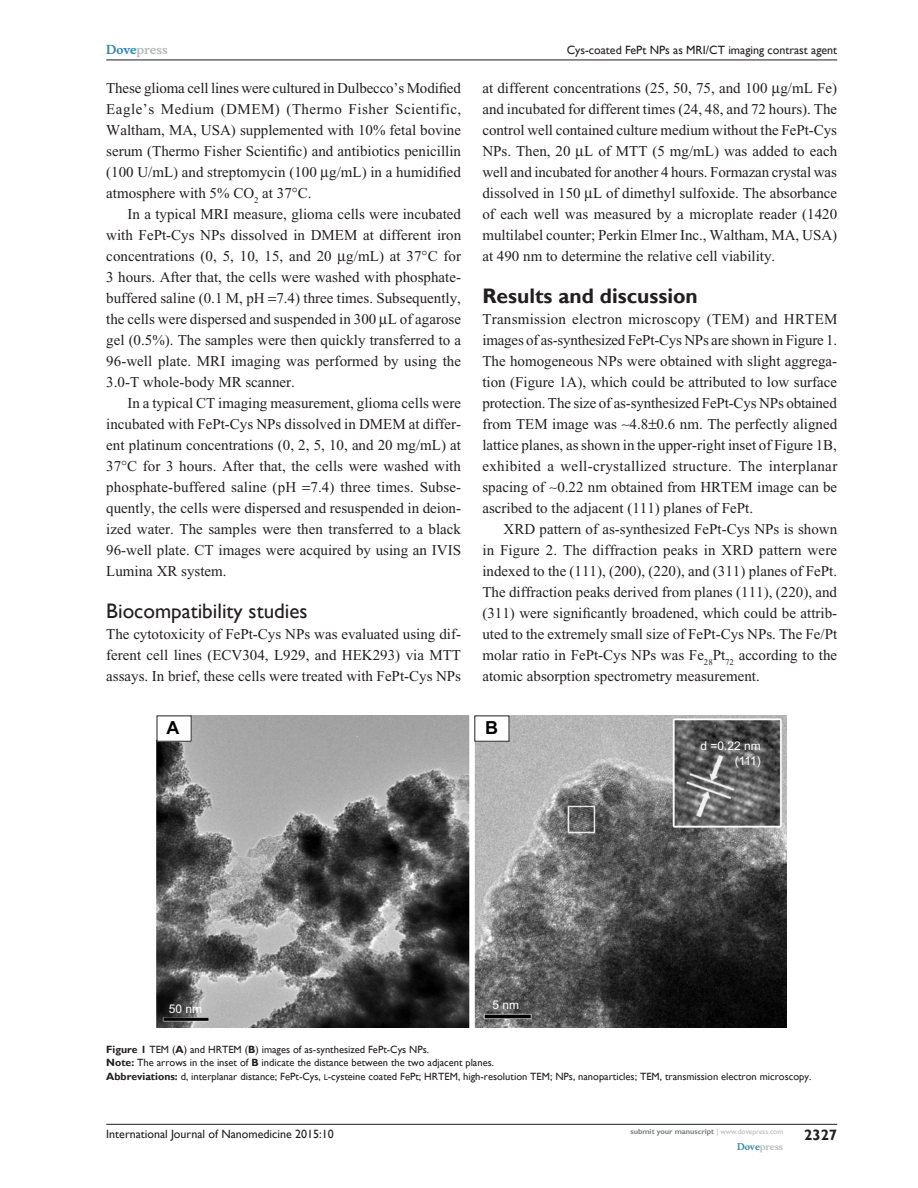
<style>
.page{position:relative;width:918px;height:1188px;background:#fff}
.page>*{position:absolute;margin:0;border:0;box-sizing:border-box;transform-origin:0 0}
.t1{font:21px "Gill Sans";color:#231f20}
.t2{font:700 21px "Gill Sans";color:#231f20}
.t3{font:700 18px "Arial";color:#000}
.TxF{font:15px/21px "Times New Roman";color:#231f20;text-align:justify}
.Tx{font:15px/21px "Times New Roman";color:#231f20;text-align:justify}
.RunFolio-R{font:700 15px "Gill Sans";color:#231f20}
.RunH-R{font:12px "Gill Sans";color:#231f20}
.RunF-R{font:12px "Gill Sans";color:#231f20}
.t4{font:12px/14.4px "Arial";color:#fff;text-align:right}
.RunH-Brand-R{font:700 12px "Musee";color:#b8b9bc}
.FigSNRI{font:10.5px "Gill Sans";color:#231f20}
.FigC{font:10.5px "Gill Sans";color:#231f20}
.RunF-Brand-R{font:700 9px "Musee";color:#b8b9bc}
.RunF-SubmityourMS-R{font:700 7.5px "Gill Sans";color:#808285}
.s1{color:#3485ae}
.s2{font-weight:700}
.s3{font-family:"Gill Sans MT SC800";font-size:8.4px}
.s4{font-weight:400;color:#b8b9bc}
</style>
<div class="page">
<hr style="left:106px;top:1124px;width:731px;height:1px;background:#231f20">
<hr style="left:106px;top:60px;width:731px;height:1px;background:#231f20">
<img style="left:157px;top:716px;width:630px;height:311px">
<div style="left:157px;top:716px;width:34px;height:25px;background:#fff"></div>
<div style="left:157px;top:716px;width:35px;height:26px;border:1px solid #231f20"></div>
<div style="left:475px;top:716px;width:34px;height:25px;background:#fff"></div>
<div style="left:474px;top:716px;width:35px;height:26px;border:1px solid #231f20"></div>
<p class="RunH-Brand-R" style="left:106px;top:43px;width:63px"><span class="s1">Dove</span>press</p>
<p class="TxF" style="left:106px;top:77px;width:357px">These glioma cell lines were cultured in Dulbecco’s Modified Eagle’s Medium (DMEM) (Thermo Fisher Scientific, Waltham, MA, USA) supplemented with 10% fetal bovine serum (Thermo Fisher Scientific) and antibiotics penicillin (100 U/mL) and streptomycin (100 g/mL) in a humidified atmosphere with 5% CO<sub>2</sub> at 37 C.</p>
<p class="Tx" style="left:106px;top:203px;width:356px;text-indent:21px">In a typical MRI measure, glioma cells were incubated with FePt-Cys NPs dissolved in DMEM at different iron concentrations (0, 5, 10, 15, and 20 g/mL) at 37 C for 3 hours. After that, the cells were washed with phosphate&shy;buffered saline (0.1 M, pH 7.4) three times. Subsequently, the cells were dispersed and suspended in 300 L of agarose gel (0.5%). The samples were then quickly transferred to a 96-well plate. MRI imaging was performed by using the 3.0-T whole-body MR scanner.</p>
<p class="Tx" style="left:106px;top:392px;width:356px;text-indent:21px">In a typical CT imaging measurement, glioma cells were incubated with FePt-Cys NPs dissolved in DMEM at differ&shy;ent platinum concentrations (0, 2, 5, 10, and 20 mg/mL) at 37 C for 3 hours. After that, the cells were washed with phosphate-buffered saline (pH 7.4) three times. Subse&shy;quently, the cells were dispersed and resuspended in deion&shy;ized water. The samples were then transferred to a black 96-well plate. CT images were acquired by using an IVIS Lumina XR system.</p>
<h2 class="t1" style="left:106px;top:598px;width:203px">Biocompatibility studies</h2>
<p class="TxF" style="left:106px;top:623px;width:356px">The cytotoxicity of FePt-Cys NPs was evaluated using dif&shy;ferent cell lines (ECV304, L929, and HEK293) via MTT assays. In brief, these cells were treated with FePt-Cys NPs</p>
<p class="RunH-R" style="left:567px;top:43px;width:272px">Cys-coated FePt NPs as MRI/CT imaging contrast agent</p>
<p class="TxF" style="left:482px;top:77px;width:356px">at different concentrations (25, 50, 75, and 100 g/mL Fe) and incubated for different times (24, 48, and 72 hours). The control well contained culture medium without the FePt-Cys NPs. Then, 20 L of MTT (5 mg/mL) was added to each well and incubated for another 4 hours. Formazan crystal was dissolved in 150 L of dimethyl sulfoxide. The absorbance of each well was measured by a microplate reader (1420 multilabel counter; Perkin Elmer Inc., Waltham, MA, USA) at 490 nm to determine the relative cell viability.</p>
<h1 class="t2" style="left:482px;top:283px;width:217px">Results and discussion</h1>
<p class="TxF" style="left:482px;top:308px;width:357px">Transmission electron microscopy (TEM) and HRTEM images of as-synthesized FePt-Cys NPs are shown in Figure 1.<br>The homogeneous NPs were obtained with slight aggrega&shy;tion (Figure 1A), which could be attributed to low surface protection. The size of as-synthesized FePt-Cys NPs obtained from TEM image was 4.8 0.6 nm. The perfectly aligned lattice planes, as shown in the upper-right inset of Figure 1B, exhibited a well-crystallized structure. The interplanar spacing of 0.22 nm obtained from HRTEM image can be ascribed to the adjacent (111) planes of FePt.</p>
<p class="Tx" style="left:482px;top:518px;width:356px;text-indent:21px">XRD pattern of as-synthesized FePt-Cys NPs is shown in Figure 2. The diffraction peaks in XRD pattern were indexed to the (111), (200), (220), and (311) planes of FePt.<br>The diffraction peaks derived from planes (111), (220), and (311) were significantly broadened, which could be attrib&shy;uted to the extremely small size of FePt-Cys NPs. The Fe/Pt molar ratio in FePt-Cys NPs was Fe<sub>28</sub>Pt<sub>72</sub> according to the atomic absorption spectrometry measurement.</p>
<p class="t3" style="left:167px;top:716px;width:14px">A</p>
<p class="t3" style="left:485px;top:716px;width:14px">B</p>
<p class="t4" style="left:169px;top:1002px;width:35px">50 nm</p>
<p class="t4" style="left:492px;top:998px;width:28px">5 nm</p>
<p class="t4" style="left:701px;top:739px;width:62px">d =0.22 nm (111)</p>
<p class="FigC" style="left:106px;top:1043px;width:324px"><span class="s2">Figure 1</span> TEM (<span class="s2">A</span>) and HRTEM (<span class="s2">B</span>) images of as-synthesized FePt-Cys NPs.</p>
<p class="FigSNRI" style="left:106px;top:1056px;width:389px"><span class="s2">Note:</span> The arrows in the inset of <span class="s2">B</span> indicate the distance between the two adjacent planes.</p>
<p class="FigSNRI" style="left:106px;top:1070px;width:707px"><span class="s2">Abbreviations:</span> d, interplanar distance; FePt-Cys, <span class="s3">l</span>-cysteine coated FePt; HRTEM, high-resolution TEM; NPs, nanoparticles; TEM, transmission electron microscopy.</p>
<p class="RunF-R" style="left:106px;top:1127px;width:229px">International Journal of Nanomedicine 2015:10</p>
<p class="RunF-SubmityourMS-R" style="left:631px;top:1127px;width:154px">submit your manuscript <span class="s4">| www.dovepress.com</span></p>
<p class="RunF-Brand-R" style="left:737px;top:1141px;width:48px"><span class="s1">Dove</span>press</p>
<p class="RunFolio-R" style="left:804px;top:1126px;width:35px">2327</p>
</div>
